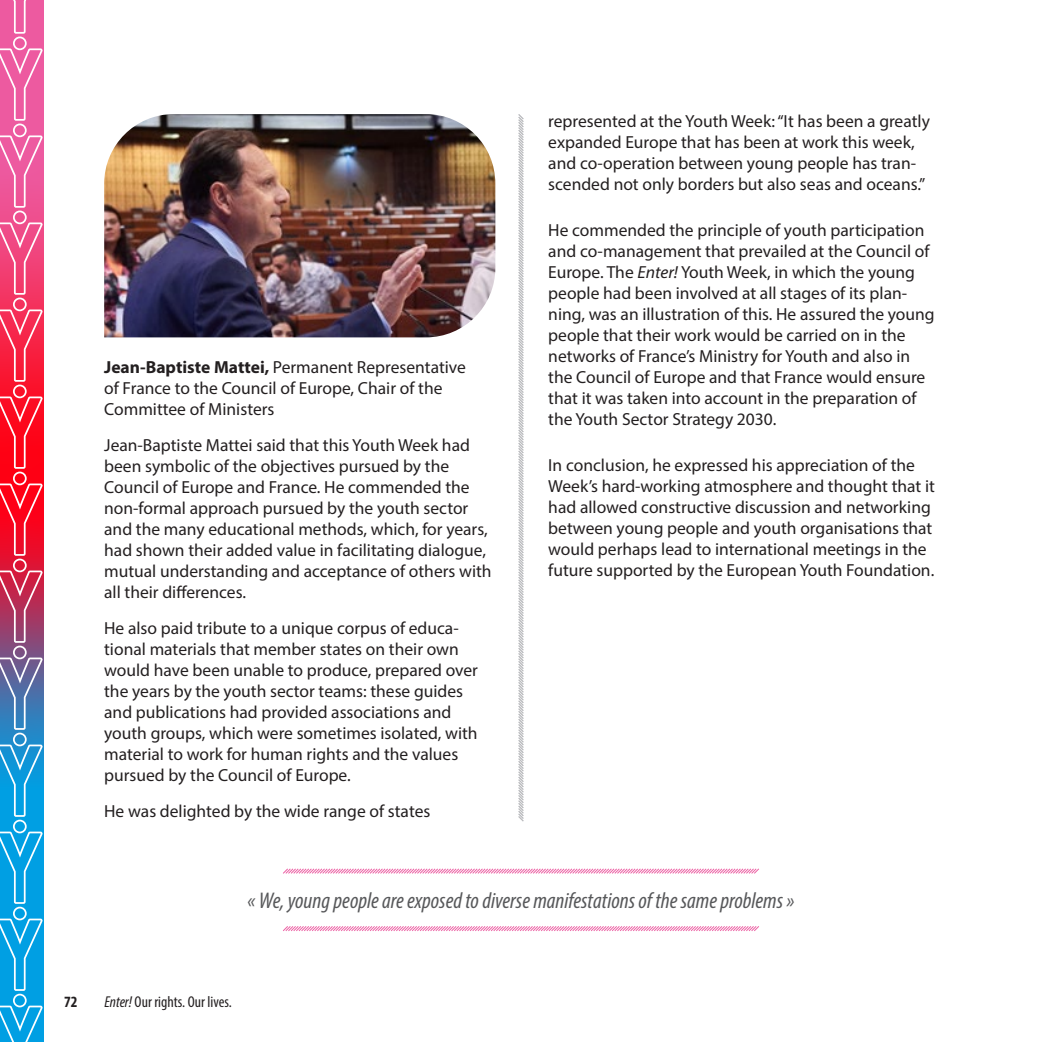
<style>
.page{position:relative;width:1042px;height:1042px;background:#fff}
.page>*{position:absolute;margin:0;border:0;box-sizing:border-box;transform-origin:0 0}
.quotes{font:italic condensed 22.75px "Myriad Pro";color:#57585a}
.body{font:17.5px/21px "Myriad Pro";color:#231f20}
.t1{font:condensed 15.75px "Myriad Pro";color:#231f20}
.t2{font:700 condensed 15.75px "Myriad Pro";color:#231f20}
.s1{font-weight:700}
.s2{font-style:italic}
</style>
<div class="page">
<svg style="left:0;top:35px;width:43px;height:969px;background:#99588d"></svg>
<svg style="left:0;top:0;width:43px;height:35px;background:#ee68a8"></svg>
<div style="left:13px;top:37px;width:14px;height:13px;border:2px solid #fff;border-radius:50%"></div>
<svg style="left:0;top:47px;width:43px;height:75px;background:#ef6eab"></svg>
<div style="left:13px;top:124px;width:14px;height:13px;border:2px solid #fff;border-radius:50%"></div>
<svg style="left:0;top:134px;width:43px;height:75px;background:#ef6ca8"></svg>
<div style="left:13px;top:211px;width:14px;height:13px;border:2px solid #fff;border-radius:50%"></div>
<svg style="left:0;top:221px;width:43px;height:75px;background:#f25989"></svg>
<div style="left:13px;top:297px;width:14px;height:14px;border:2px solid #fff;border-radius:50%"></div>
<svg style="left:0;top:308px;width:43px;height:75px;background:#f83d5a"></svg>
<div style="left:13px;top:384px;width:14px;height:14px;border:2px solid #fff;border-radius:50%"></div>
<svg style="left:0;top:395px;width:43px;height:75px;background:#fd2537"></svg>
<div style="left:13px;top:471px;width:14px;height:14px;border:2px solid #fff;border-radius:50%"></div>
<svg style="left:0;top:482px;width:43px;height:75px;background:#f7243a"></svg>
<div style="left:13px;top:558px;width:14px;height:14px;border:2px solid #fff;border-radius:50%"></div>
<svg style="left:0;top:569px;width:43px;height:75px;background:#ba4a6e"></svg>
<div style="left:13px;top:645px;width:14px;height:14px;border:2px solid #fff;border-radius:50%"></div>
<svg style="left:0;top:656px;width:43px;height:75px;background:#6181b3"></svg>
<div style="left:13px;top:732px;width:14px;height:14px;border:2px solid #fff;border-radius:50%"></div>
<svg style="left:0;top:743px;width:43px;height:75px;background:#26a6e1"></svg>
<div style="left:13px;top:819px;width:14px;height:14px;border:2px solid #fff;border-radius:50%"></div>
<svg style="left:0;top:830px;width:43px;height:75px;background:#20abe6"></svg>
<div style="left:13px;top:906px;width:14px;height:14px;border:2px solid #fff;border-radius:50%"></div>
<svg style="left:0;top:917px;width:43px;height:74px;background:#20abe6"></svg>
<div style="left:13px;top:993px;width:14px;height:14px;border:2px solid #fff;border-radius:50%"></div>
<svg style="left:0;top:1004px;width:43px;height:38px;background:#2aaee7"></svg>
<img style="left:104px;top:114px;width:391px;height:223px">
<svg style="left:518px;top:114px;width:6px;height:708px"></svg>
<svg style="left:283px;top:926px;width:476px;height:5px;background:#f5b2d2"></svg>
<svg style="left:283px;top:868px;width:476px;height:6px"></svg>
<p class="body" style="left:104px;top:357px;width:363px"><span class="s1">Jean-Baptiste Mattei,</span> Permanent Representative of France to the Council of Europe, Chair of the<br>Committee of Ministers</p>
<p class="body" style="left:104px;top:434px;width:389px">Jean-Baptiste Mattei said that this Youth Week had been symbolic of the objectives pursued by the Council of Europe and France. He commended the non-formal approach pursued by the youth sector and the many educational methods, which, for years, had shown their added value in facilitating dialogue, mutual understanding and acceptance of others with all their differences.</p>
<p class="body" style="left:104px;top:617px;width:375px">He also paid tribute to a unique corpus of educa&shy;tional materials that member states on their own would have been unable to produce, prepared over the years by the youth sector teams: these guides and publications had provided associations and youth groups, which were sometimes isolated, with material to work for human rights and the values pursued by the Council of Europe.</p>
<p class="body" style="left:104px;top:800px;width:328px">He was delighted by the wide range of states</p>
<p class="body" style="left:548px;top:111px;width:383px">represented at the Youth Week: “It has been a greatly expanded Europe that has been at work this week, and co-operation between young people has tran&shy;scended not only borders but also seas and oceans.”</p>
<p class="body" style="left:548px;top:219px;width:388px">He commended the principle of youth participation and co-management that prevailed at the Council of Europe. The <span class="s2">Enter!</span> Youth Week, in which the young people had been involved at all stages of its plan&shy;ning, was an illustration of this. He assured the young people that their work would be carried on in the networks of France’s Ministry for Youth and also in the Council of Europe and that France would ensure that it was taken into account in the preparation of the Youth Sector Strategy 2030.</p>
<p class="body" style="left:548px;top:454px;width:388px">In conclusion, he expressed his appreciation of the Week’s hard-working atmosphere and thought that it had allowed constructive discussion and networking between young people and youth organisations that would perhaps lead to international meetings in the future supported by the European Youth Foundation.</p>
<p class="quotes" style="left:247px;top:887px;width:548px">« We, young people are exposed to diverse manifestations of the same problems »</p>
<p class="t2" style="left:64px;top:992px;width:15px">72</p>
<p class="t1" style="left:104px;top:992px;width:129px"><span class="s2">Enter!</span> Our rights. Our lives.</p>
</div>
